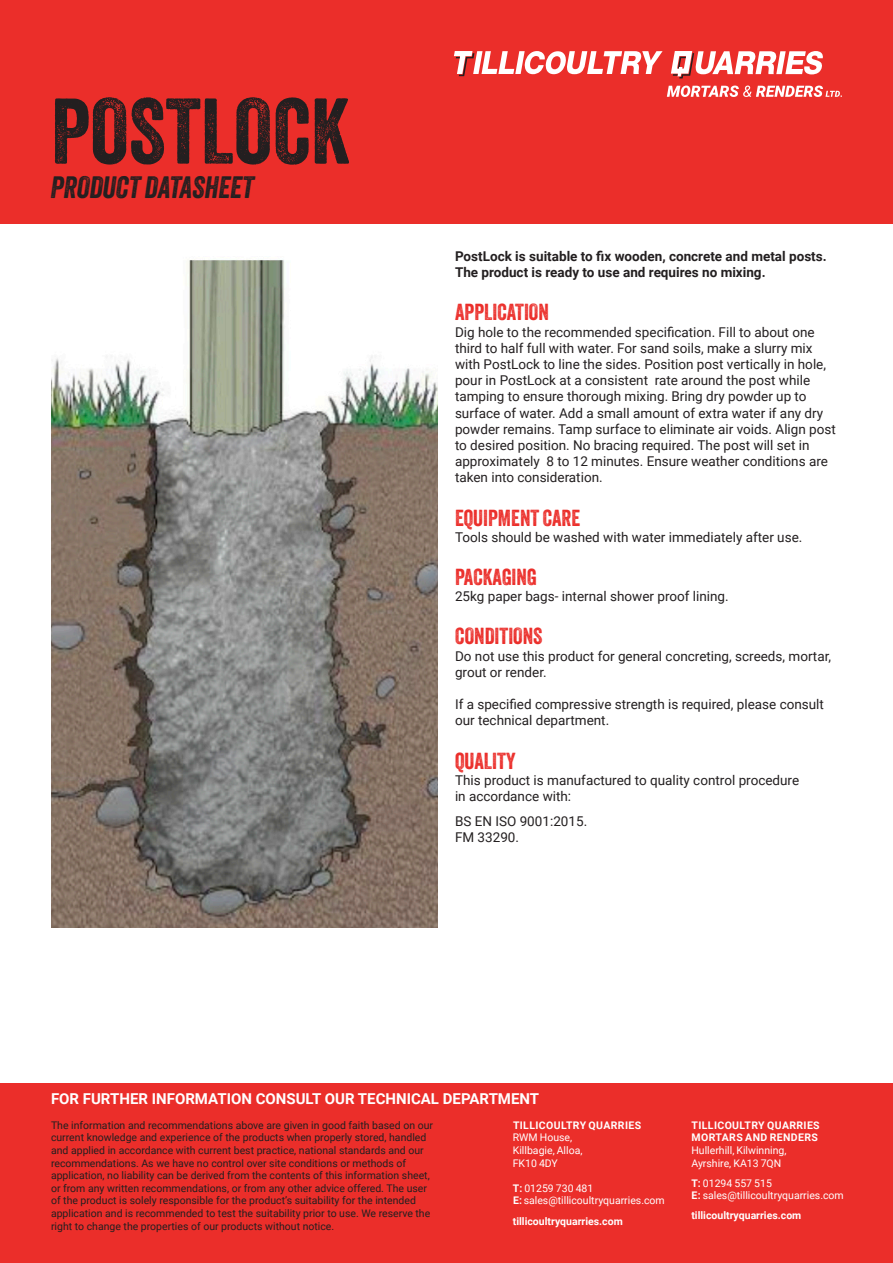
<style>
.page{position:relative;width:893px;height:1263px;background:#fff}
.page>*{position:absolute;margin:0;border:0;box-sizing:border-box;transform-origin:0 0}
.Heading_Red{font:90px "Veneer";color:#231f20}
.Heading_Red-2{font:italic 30px "Veneer";color:#231f20}
.Subheading_Black{font:22.5px "Veneer";color:#eb2e2a}
.Subheading_Black-2{font:700 15px "Roboto";color:#fff}
.Subheading_Black-3{font:13.5px/16.2px "Roboto";color:#231f20}
.Subheading_Black-4{font:700 13.5px/16.2px "Roboto";color:#231f20}
.Subheading_Black-5{font:10.5px/12.6px "Roboto";color:#231f20}
.Contact_Info_-_small_body{font:10.5px "Roboto";color:#fff}
.Contact_Info_-_small_body-2{font:700 10.5px/12.6px "Roboto";letter-spacing:.035em;color:#fff}
.Contact_Info_-_small_body-3{font:700 10.5px "Roboto";letter-spacing:.01em;color:#fff}
.s1{font-weight:700}
</style>
<div class="page">
<div style="left:0;top:1083px;width:893px;height:180px;background:#eb2e2a"></div>
<div style="left:0;top:0;width:893px;height:223px;background:#eb2e2a"></div>
<svg style="left:667px;top:86px;width:175px;height:11px"></svg>
<svg style="left:454px;top:51px;width:209px;height:25px"></svg>
<svg style="left:671px;top:51px;width:152px;height:27px"></svg>
<img style="left:51px;top:260px;width:387px;height:667px">
<p class="Heading_Red" style="left:51px;top:77px;width:300px">POSTLOCK</p>
<p class="Heading_Red-2" style="left:51px;top:169px;width:205px">PRODUCT DATASHEET</p>
<p class="Subheading_Black-4" style="left:455px;top:248px;width:373px">PostLock is suitable to fix wooden, concrete and metal posts.<br>The product is ready to use and requires no mixing.</p>
<p class="Subheading_Black" style="left:455px;top:299px;width:95px">APPLICATION</p>
<p class="Subheading_Black-3" style="left:455px;top:323px;width:382px">Dig hole to the recommended specification. Fill to about one third to half full with water. For sand soils, make a slurry mix with PostLock to line the sides. Position post vertically in hole, pour in PostLock at a consistent rate around the post while tamping to ensure thorough mixing. Bring dry powder up to surface of water. Add a small amount of extra water if any dry powder remains. Tamp surface to eliminate air voids. Align post to desired position. No bracing required. The post will set in approximately 8 to 12 minutes. Ensure weather conditions are taken into consideration.</p>
<p class="Subheading_Black" style="left:455px;top:504px;width:127px">EQUIPMENT CARE</p>
<p class="Subheading_Black-3" style="left:455px;top:528px;width:349px">Tools should be washed with water immediately after use.</p>
<p class="Subheading_Black" style="left:455px;top:563px;width:83px">PACKAGING</p>
<p class="Subheading_Black-3" style="left:455px;top:588px;width:275px">25kg paper bags- internal shower proof lining.</p>
<p class="Subheading_Black" style="left:455px;top:623px;width:89px">CONDITIONS</p>
<p class="Subheading_Black-3" style="left:455px;top:647px;width:378px">Do not use this product for general concreting, screeds, mortar, grout or render.</p>
<p class="Subheading_Black-3" style="left:455px;top:696px;width:370px">If a specified compressive strength is required, please consult our technical department.</p>
<p class="Subheading_Black" style="left:455px;top:747px;width:62px">QUALITY</p>
<p class="Subheading_Black-3" style="left:455px;top:771px;width:346px">This product is manufactured to quality control procedure</p>
<p class="Subheading_Black-3" style="left:455px;top:788px;width:118px">in accordance with:</p>
<p class="Subheading_Black-3" style="left:455px;top:812px;width:134px">BS EN ISO 9001:2015.</p>
<p class="Subheading_Black-3" style="left:455px;top:828px;width:66px">FM 33290.</p>
<p class="Subheading_Black-2" style="left:51px;top:1088px;width:490px">FOR FURTHER INFORMATION CONSULT OUR TECHNICAL DEPARTMENT</p>
<p class="Subheading_Black-5" style="left:51px;top:1118px;width:384px">The information and recommendations above are given in good faith based on our current knowledge and experience of the products when properly stored, handled and applied in accordance with current best practice, national standards and our recommendations. As we have no control over site conditions or methods of application, no liability can be derived from the contents of this information sheet, or from any written recommendations, or from any other advice offered. The user of the product is solely responsible for the product’s suitability for the intended application and is recommended to test the suitability prior to use. We reserve the right to change the properties of our products without notice.</p>
<p class="Contact_Info_-_small_body-2" style="left:692px;top:1118px;width:130px">TILLICOULTRY QUARRIES<br>MORTARS AND RENDERS</p>
<p class="Contact_Info_-_small_body-2" style="left:513px;top:1118px;width:130px">TILLICOULTRY QUARRIES</p>
<p class="Contact_Info_-_small_body" style="left:513px;top:1130px;width:61px">RWM House,</p>
<p class="Contact_Info_-_small_body" style="left:513px;top:1143px;width:71px">Killbagie, Alloa,</p>
<p class="Contact_Info_-_small_body" style="left:513px;top:1155px;width:47px">FK10 4DY</p>
<p class="Contact_Info_-_small_body" style="left:513px;top:1181px;width:82px"><span class="s1">T:</span> 01259 730 481</p>
<p class="Contact_Info_-_small_body" style="left:513px;top:1193px;width:153px"><span class="s1">E:</span> sales@tillicoultryquarries.com</p>
<p class="Contact_Info_-_small_body-3" style="left:513px;top:1213px;width:111px">tillicoultryquarries.com</p>
<p class="Contact_Info_-_small_body" style="left:691px;top:1143px;width:97px">Hullerhill, Kilwinning,</p>
<p class="Contact_Info_-_small_body" style="left:691px;top:1155px;width:91px">Ayrshire, KA13 7QN</p>
<p class="Contact_Info_-_small_body" style="left:691px;top:1176px;width:82px"><span class="s1">T:</span> 01294 557 515</p>
<p class="Contact_Info_-_small_body" style="left:692px;top:1188px;width:154px"><span class="s1">E:</span> sales@tillicoultryquarries.com</p>
<p class="Contact_Info_-_small_body-3" style="left:691px;top:1208px;width:111px">tillicoultryquarries.com</p>
</div>
